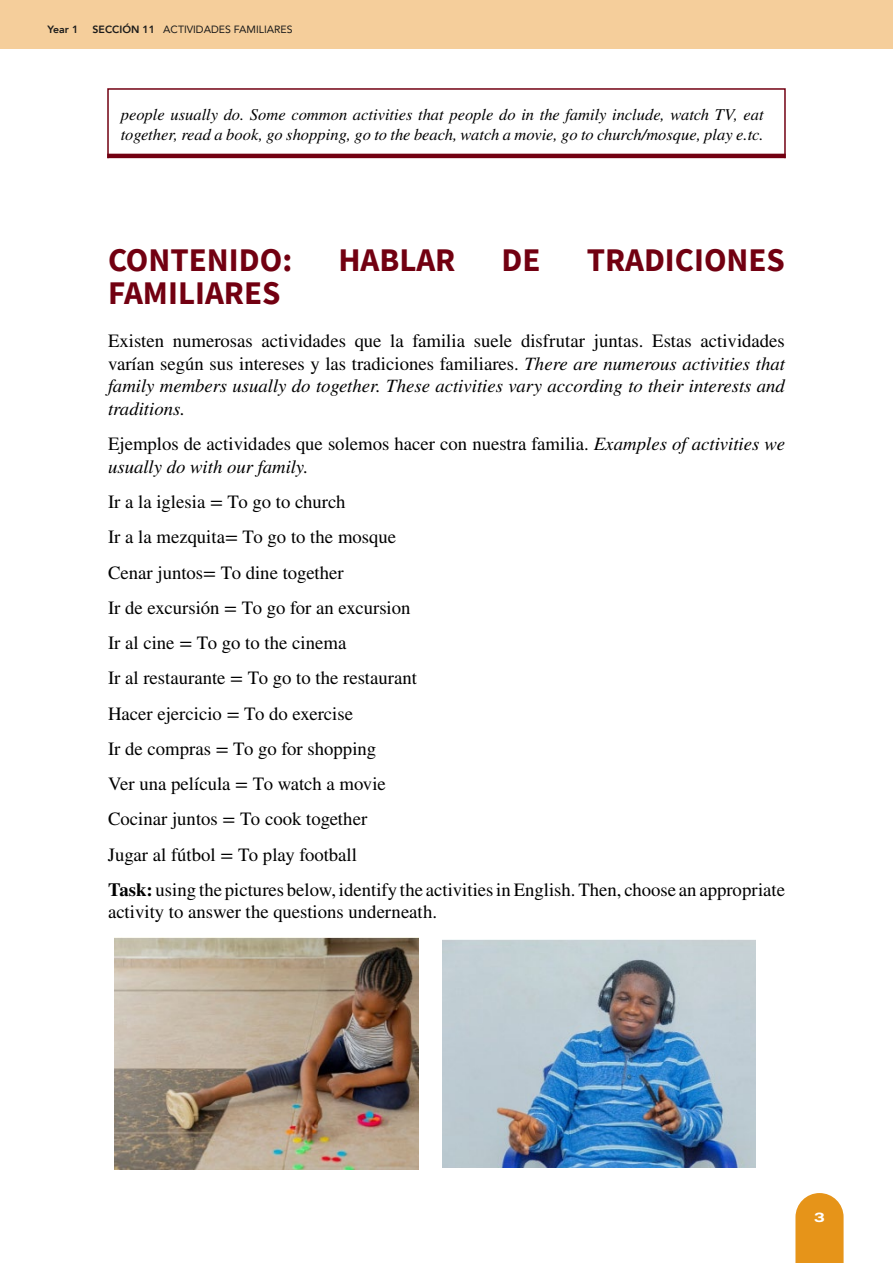
<style>
.page{position:relative;width:893px;height:1263px;background:#fff}
.page>*{position:absolute;margin:0;border:0;box-sizing:border-box;transform-origin:0 0}
.t1{font:700 33px "Source Sans Pro";color:#720011}
.t2{font:18.75px/35.2px "STIX General";color:#000}
.t3{font:italic 16.5px/19.5px "STIX General";color:#000}
.t4{font:800 13.5px "Archivo Expanded";color:#fff}
.t5{font:10.5px "Avenir";color:#1a1a1a}
.t6{font:800 10.5px "Avenir";color:#1a1a1a}
.s1{font-weight:800}
.s2{font-style:italic}
.s3{font-weight:700}
</style>
<div class="page">
<div style="left:0;top:0;width:893px;height:49px;background:#f5ce9b"></div>
<svg style="left:795px;top:1193px;width:49px;height:70px;background:#e89d2e"></svg>
<div style="left:107px;top:88px;width:679px;height:71px;border:2px solid #720011"></div>
<hr style="left:107px;top:154px;width:679px;height:4px;background:#720011">
<img style="left:114px;top:937px;width:304px;height:232px">
<img style="left:443px;top:939px;width:313px;height:229px">
<p class="t6" style="left:48px;top:21px;width:32px">Year 1</p>
<p class="t5" style="left:93px;top:21px;width:201px"><span class="s1">SECCIÓN 11</span> ACTIVIDADES FAMILIARES</p>
<p class="t3" style="left:121px;top:105px;width:644px">people usually do. Some common activities that people do in the family include, watch TV, eat together, read a book, go shopping, go to the beach, watch a movie, go to church/mosque, play e.tc.</p>
<h1 class="t1" style="left:108px;top:237px;width:186px">CONTENIDO:</h1>
<h1 class="t1" style="left:338px;top:237px;width:119px">HABLAR</h1>
<h1 class="t1" style="left:502px;top:237px;width:41px">DE</h1>
<h1 class="t1" style="left:587px;top:237px;width:200px">TRADICIONES</h1>
<h1 class="t1" style="left:108px;top:270px;width:174px">FAMILIARES</h1>
<p class="t2" style="left:108px;top:331px;width:678px;line-height:22.5px;text-align:justify">Existen numerosas actividades que la familia suele disfrutar juntas. Estas actividades varían según sus intereses y las tradiciones familiares. <span class="s2">There are numerous activities that family members usually do together. These activities vary according to their interests and traditions.</span></p>
<p class="t2" style="left:108px;top:433px;width:678px;line-height:22.5px">Ejemplos de actividades que solemos hacer con nuestra familia. <span class="s2">Examples of activities we usually do with our family.</span></p>
<p class="t2" style="left:108px;top:485px;width:679px">Ir a la iglesia = To go to church<br>Ir a la mezquita= To go to the mosque<br>Cenar juntos= To dine together<br>Ir de excursión = To go for an excursion<br>Ir al cine = To go to the cinema<br>Ir al restaurante = To go to the restaurant<br>Hacer ejercicio = To do exercise<br>Ir de compras = To go for shopping<br>Ver una película = To watch a movie<br>Cocinar juntos = To cook together<br>Jugar al fútbol = To play football<br><span class="s3">Task:</span> using the pictures below, identify the activities in English. Then, choose an appropriate</p>
<p class="t2" style="left:108px;top:895px;width:331px">activity to answer the questions underneath.</p>
<p class="t4" style="left:814px;top:1207px;width:12px">3</p>
</div>
